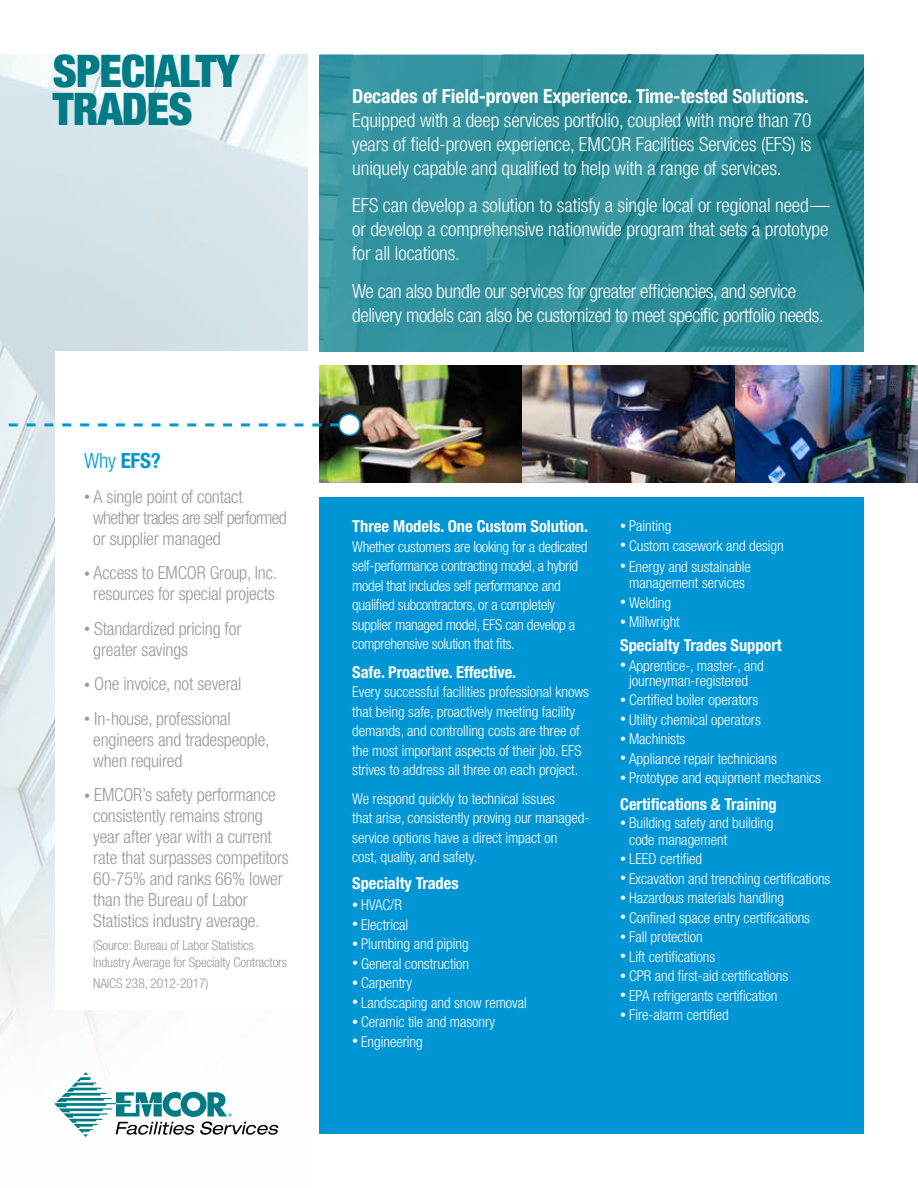
<style>
.page{position:relative;width:918px;height:1188px;background:#fff}
.page>*{position:absolute;margin:0;border:0;box-sizing:border-box;transform-origin:0 0}
.t1{font:900 condensed 45px/37.5px "Helvetica Neue";letter-spacing:-.02em;color:#007b85}
.t2{font:700 condensed 21px "Helvetica Neue";color:#0096d6}
.t3{font:300 condensed 19.5px/24px "Helvetica Neue";letter-spacing:-.015em;color:#fff;text-align:justify}
.t4{font:700 condensed 19.5px "Helvetica Neue";letter-spacing:-.005em;color:#fff}
.t5{font:300 condensed 18px/21px "Helvetica Neue";letter-spacing:-.01em;color:#9a9999}
.t6{font:700 condensed 16.5px "Helvetica Neue";letter-spacing:-.005em;color:#fff}
.t7{font:300 condensed 15px/19.5px "Helvetica Neue";letter-spacing:-.005em;color:#fff}
.t8{font:300 condensed 13.5px/16.5px "Helvetica Neue";letter-spacing:-.01em;color:#9a9999}
.s1{font-weight:300}
.s2{font-size:12px}
</style>
<div class="page">
<div style="left:320px;top:496px;width:544px;height:637px;background:#0096d6"></div>
<img style="left:0;top:55px;width:308px;height:1073px">
<svg style="left:320px;top:55px;width:544px;height:297px;background:#2e8e99"></svg>
<svg style="left:55px;top:1072px;width:223px;height:65px"></svg>
<img style="left:320px;top:365px;width:203px;height:118px">
<img style="left:523px;top:365px;width:395px;height:118px">
<div style="left:55px;top:352px;width:261px;height:658px;background:#fff"></div>
<div style="left:339px;top:414px;width:21px;height:21px;background:#fff;border-radius:50%"></div>
<div style="left:338px;top:414px;width:23px;height:22px;border:2px solid #0096d6;border-radius:50%"></div>
<svg style="left:0;top:423px;width:339px;height:3px"></svg>
<h1 class="t1" style="left:53px;top:52px;width:188px">SPECIALTY<br>TRADES</h1>
<h2 class="t2" style="left:84px;top:448px;width:78px"><span class="s1">Why</span> EFS?</h2>
<p class="t5" style="left:93px;top:486px;width:195px;text-indent:-9px"><span class="s2">•</span> A single point of contact whether trades are self performed or supplier managed</p>
<p class="t5" style="left:84px;top:562px;width:194px;text-align:center"><span class="s2">•</span> Access to EMCOR Group, Inc. resources for special projects</p>
<p class="t5" style="left:93px;top:618px;width:150px;text-indent:-9px"><span class="s2">•</span> Standardized pricing for greater savings</p>
<p class="t5" style="left:84px;top:673px;width:159px"><span class="s2">•</span> One invoice, not several</p>
<p class="t5" style="left:93px;top:708px;width:178px;text-indent:-9px"><span class="s2">•</span> In-house, professional engineers and tradespeople, when required</p>
<p class="t5" style="left:93px;top:784px;width:197px;text-indent:-9px"><span class="s2">•</span> EMCOR’s safety performance consistently remains strong year after year with a current rate that surpasses competitors<br>60-75% and ranks 66% lower than the Bureau of Labor<br>Statistics industry average.</p>
<p class="t8" style="left:93px;top:937px;width:195px">(Source: Bureau of Labor Statistics<br>Industry Average for Specialty Contractors</p>
<p class="t8" style="left:93px;top:975px;width:117px">NAICS 238, 2012-2017)</p>
<h3 class="t4" style="left:352px;top:84px;width:458px">Decades of Field-proven Experience. Time-tested Solutions.</h3>
<h3 class="t3" style="left:352px;top:108px;width:461px">Equipped with a deep services portfolio, coupled with more than 70 years of field-proven experience, EMCOR Facilities Services (EFS) is uniquely capable and qualified to help with a range of services.</h3>
<h3 class="t3" style="left:352px;top:193px;width:479px">EFS can develop a solution to satisfy a single local or regional need— or develop a comprehensive nationwide program that sets a prototype for all locations.</h3>
<h3 class="t3" style="left:352px;top:279px;width:473px">We can also bundle our services for greater efficiencies, and service delivery models can also be customized to meet specific portfolio needs.</h3>
<p class="t6" style="left:352px;top:516px;width:237px">Three Models. One Custom Solution.</p>
<p class="t7" style="left:352px;top:537px;width:237px">Whether customers are looking for a dedicated self-performance contracting model, a hybrid model that includes self performance and qualified subcontractors, or a completely supplier managed model, EFS can develop a comprehensive solution that fits.</p>
<p class="t6" style="left:352px;top:662px;width:166px">Safe. Proactive. Effective.</p>
<p class="t7" style="left:352px;top:682px;width:238px">Every successful facilities professional knows that being safe, proactively meeting facility demands, and controlling costs are three of the most important aspects of their job. EFS strives to address all three on each project.</p>
<p class="t7" style="left:352px;top:789px;width:239px">We respond quickly to technical issues<br>that arise, consistently proving our managed&shy;service options have a direct impact on<br>cost, quality, and safety.</p>
<p class="t6" style="left:352px;top:873px;width:108px">Specialty Trades</p>
<p class="t7" style="left:352px;top:895px;width:51px"><span class="s2">•</span> HVAC/R</p>
<p class="t7" style="left:352px;top:915px;width:57px"><span class="s2">•</span> Electrical</p>
<p class="t7" style="left:352px;top:934px;width:118px"><span class="s2">•</span> Plumbing and piping</p>
<p class="t7" style="left:352px;top:954px;width:119px"><span class="s2">•</span> General construction</p>
<p class="t7" style="left:352px;top:973px;width:61px"><span class="s2">•</span> Carpentry</p>
<p class="t7" style="left:352px;top:993px;width:176px"><span class="s2">•</span> Landscaping and snow removal</p>
<p class="t7" style="left:352px;top:1012px;width:144px"><span class="s2">•</span> Ceramic tile and masonry</p>
<p class="t7" style="left:352px;top:1032px;width:72px"><span class="s2">•</span> Engineering</p>
<p class="t7" style="left:620px;top:516px;width:53px"><span class="s2">•</span> Painting</p>
<p class="t7" style="left:620px;top:536px;width:165px"><span class="s2">•</span> Custom casework and design</p>
<p class="t7" style="left:620px;top:558px;width:132px;line-height:16.5px;text-align:center"><span class="s2">•</span> Energy and sustainable management services</p>
<p class="t7" style="left:620px;top:593px;width:52px"><span class="s2">•</span> Welding</p>
<p class="t7" style="left:620px;top:612px;width:61px"><span class="s2">•</span> Millwright</p>
<p class="t6" style="left:620px;top:636px;width:163px">Specialty Trades Support</p>
<p class="t7" style="left:620px;top:658px;width:145px;line-height:15px;text-align:center"><span class="s2">•</span> Apprentice-, master-, and journeyman-registered</p>
<p class="t7" style="left:620px;top:690px;width:139px"><span class="s2">•</span> Certified boiler operators</p>
<p class="t7" style="left:620px;top:710px;width:142px"><span class="s2">•</span> Utility chemical operators</p>
<p class="t7" style="left:620px;top:729px;width:67px"><span class="s2">•</span> Machinists</p>
<p class="t7" style="left:620px;top:749px;width:158px"><span class="s2">•</span> Appliance repair technicians</p>
<p class="t7" style="left:620px;top:768px;width:202px"><span class="s2">•</span> Prototype and equipment mechanics</p>
<p class="t6" style="left:620px;top:795px;width:158px">Certifications &amp; Training</p>
<p class="t7" style="left:629px;top:815px;width:146px;line-height:16.5px;text-indent:-9px"><span class="s2">•</span> Building safety and building code management</p>
<p class="t7" style="left:620px;top:849px;width:83px"><span class="s2">•</span> LEED certified</p>
<p class="t7" style="left:620px;top:869px;width:212px"><span class="s2">•</span> Excavation and trenching certifications</p>
<p class="t7" style="left:620px;top:888px;width:165px"><span class="s2">•</span> Hazardous materials handling</p>
<p class="t7" style="left:620px;top:908px;width:191px"><span class="s2">•</span> Confined space entry certifications</p>
<p class="t7" style="left:620px;top:927px;width:84px"><span class="s2">•</span> Fall protection</p>
<p class="t7" style="left:620px;top:947px;width:96px"><span class="s2">•</span> Lift certifications</p>
<p class="t7" style="left:620px;top:966px;width:170px"><span class="s2">•</span> CPR and first-aid certifications</p>
<p class="t7" style="left:620px;top:986px;width:159px"><span class="s2">•</span> EPA refrigerants certification</p>
<p class="t7" style="left:620px;top:1005px;width:110px"><span class="s2">•</span> Fire-alarm certified</p>
</div>
